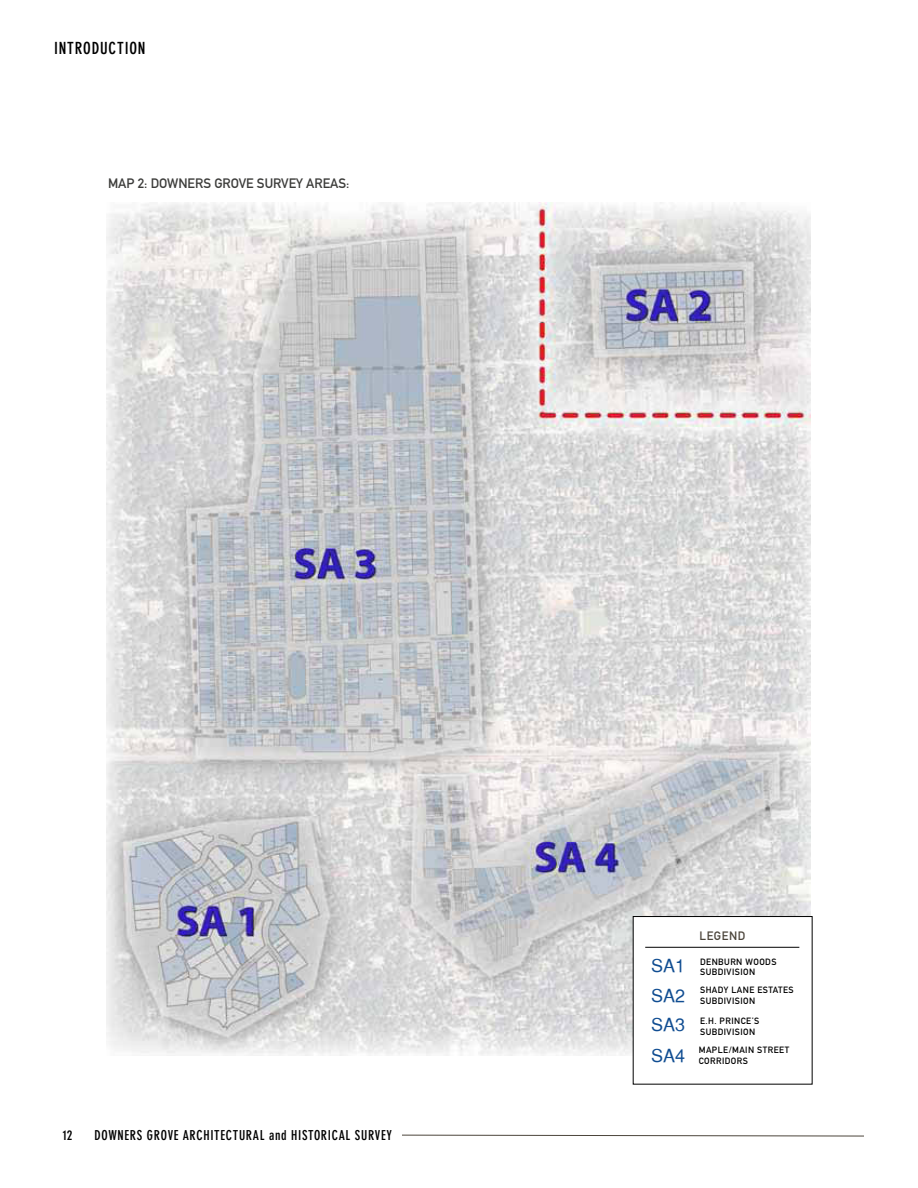
<style>
.page{position:relative;width:918px;height:1188px;background:#fff}
.page>*{position:absolute;margin:0;border:0;box-sizing:border-box;transform-origin:0 0}
.t1{font:18px/29.7px "Sans Serif";color:#104d92;text-align:justify}
.t2{font:700 condensed 16.5px "DIN Neuzeit Grotesk Std";letter-spacing:.05em;color:#000}
.t3{font:700 condensed 13.5px "DIN Neuzeit Grotesk Std";letter-spacing:.05em;color:#000}
.t4{font:13.5px "DIN Mittelschrift Std";color:#3d3d3b}
.t5{font:12px "DIN Mittelschrift Std";letter-spacing:.05em;color:#4c453b}
.t6{font:9px/10.8px "DIN Mittelschrift Std";letter-spacing:.05em;color:#000}
</style>
<div class="page">
<svg style="left:402px;top:1134px;width:462px;height:3px"></svg>
<img style="left:107px;top:202px;width:704px;height:854px">
<div style="left:633px;top:916px;width:179px;height:168px;background:#fff"></div>
<hr style="left:645px;top:947px;width:154px;height:1px;background:#000101">
<h2 class="t2" style="left:54px;top:38px;width:93px">INTRODUCTION</h2>
<h3 class="t4" style="left:108px;top:175px;width:243px">MAP 2: DOWNERS GROVE SURVEY AREAS:</h3>
<h3 class="t3" style="left:63px;top:1127px;width:11px">12</h3>
<h3 class="t3" style="left:94px;top:1127px;width:299px">DOWNERS GROVE ARCHITECTURAL and HISTORICAL SURVEY</h3>
<h3 class="t5" style="left:699px;top:928px;width:48px">LEGEND</h3>
<h1 class="t1" style="left:651px;top:951px;width:36px">SA1<br>SA2<br>SA3<br>SA4</h1>
<p class="t6" style="left:700px;top:956px;width:78px">DENBURN WOODS<br>SUBDIVISION</p>
<p class="t6" style="left:700px;top:985px;width:95px">SHADY LANE ESTATES<br>SUBDIVISION</p>
<p class="t6" style="left:700px;top:1015px;width:61px">E.H. PRINCE’S<br>SUBDIVISION</p>
<p class="t6" style="left:699px;top:1045px;width:92px">MAPLE/MAIN STREET<br>CORRIDORS</p>
</div>
